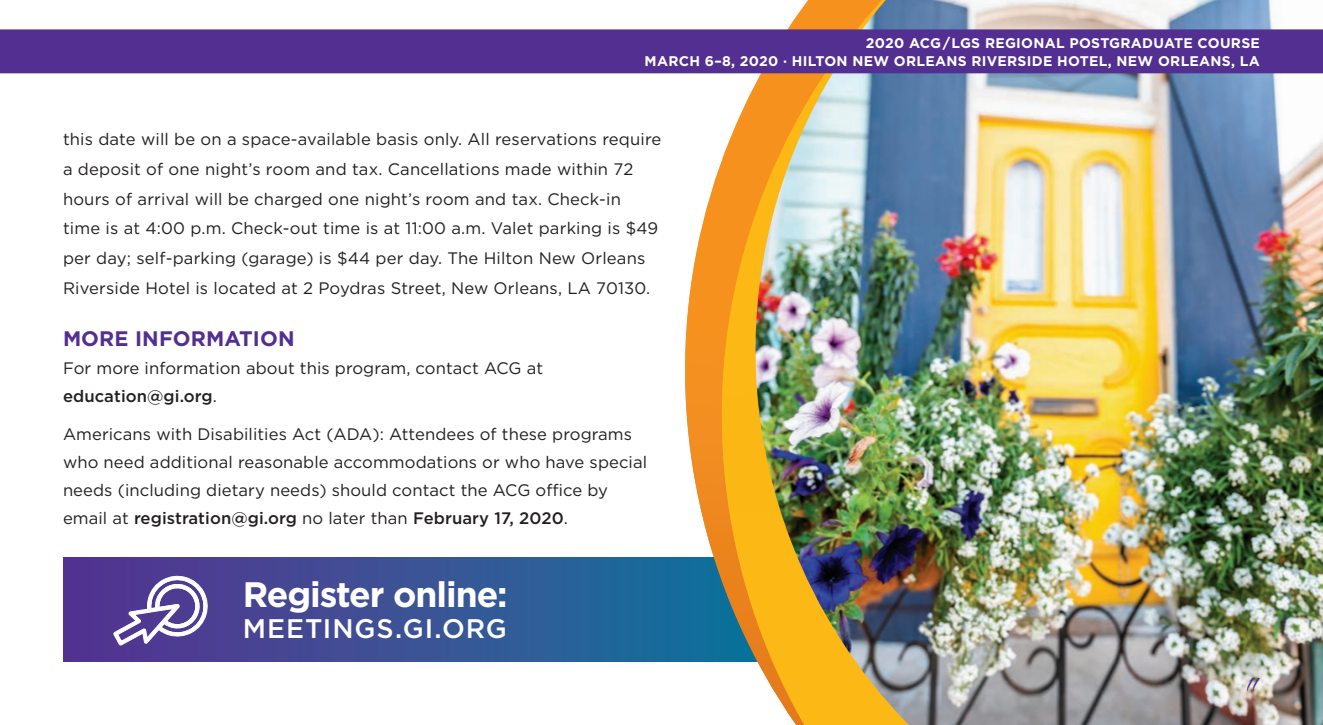
<style>
.page{position:relative;width:1323px;height:725px;background:#fff}
.page>*{position:absolute;margin:0;border:0;box-sizing:border-box;transform-origin:0 0}
.t1{font:700 35.35px "Gotham";letter-spacing:-.03em;color:#fff}
.Presentation{font:28px "The Nauti Gal ROB";color:#522f90}
.t2{font:500 26.95px "Gotham";letter-spacing:.035em;color:#fff}
.Program_Title{font:700 21px "Gotham";letter-spacing:.005em;color:#522f90}
.Program_Title-2{font:16.62px/29.8px "Gotham";letter-spacing:.01em;color:#231f20}
.Body_-_Backmatter{font:16.62px/28px "Gotham";letter-spacing:.005em;color:#231f20}
.t3{font:700 14px/17.5px "Gotham";letter-spacing:.02em;color:#fff;text-align:right}
.s1{font-weight:500}
</style>
<div class="page">
<svg style="left:63px;top:558px;width:575px;height:103px;background:#3b4f95"></svg>
<svg style="left:638px;top:73px;width:37px;height:589px"></svg>
<svg style="left:675px;top:73px;width:43px;height:589px"></svg>
<img style="left:718px;top:0;width:605px;height:724px">
<svg style="left:113px;top:574px;width:96px;height:72px"></svg>
<div style="left:0;top:29px;width:1323px;height:44px;background:#522f90"></div>
<p class="t3" style="left:645px;top:34px;width:617px">2020 ACG/LGS REGIONAL POSTGRADUATE COURSE<br>MARCH 6–8, 2020 · HILTON NEW ORLEANS RIVERSIDE HOTEL, NEW ORLEANS, LA</p>
<p class="Program_Title-2" style="left:63px;top:124px;width:600px">this date will be on a space-available basis only. All reservations require a deposit of one night’s room and tax. Cancellations made within 72 hours of arrival will be charged one night’s room and tax. Check-in time is at 4:00 p.m. Check-out time is at 11:00 a.m. Valet parking is $49 per day; self-parking (garage) is $44 per day. The Hilton New Orleans Riverside Hotel is located at 2 Poydras Street, New Orleans, LA 70130.</p>
<p class="Program_Title" style="left:63px;top:324px;width:233px">MORE INFORMATION</p>
<p class="Body_-_Backmatter" style="left:63px;top:353px;width:482px">For more information about this program, contact ACG at <span class="s1">education@gi.org</span>.</p>
<p class="Body_-_Backmatter" style="left:63px;top:419px;width:586px">Americans with Disabilities Act (ADA): Attendees of these programs who need additional reasonable accommodations or who have special needs (including dietary needs) should contact the ACG office by email at <span class="s1">registration@gi.org</span> no later than <span class="s1">February 17, 2020</span>.</p>
<p class="t1" style="left:243px;top:570px;width:267px">Register online:</p>
<p class="t2" style="left:243px;top:610px;width:266px">MEETINGS.GI.ORG</p>
<p class="Presentation" style="left:1246px;top:668px;width:13px">11</p>
</div>
